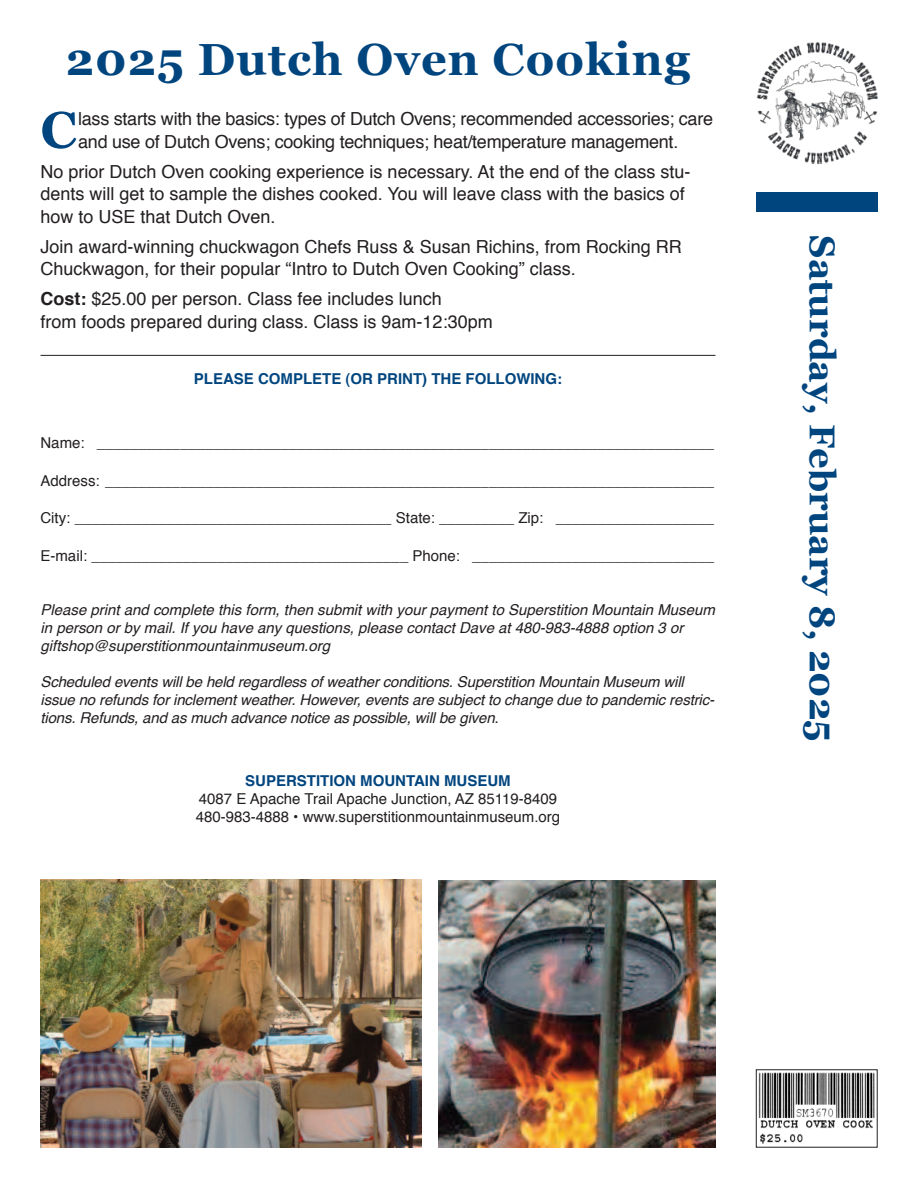
<style>
.page{position:relative;width:918px;height:1188px;background:#fff}
.page>*{position:absolute;margin:0;border:0;box-sizing:border-box;transform-origin:0 0}
.t1{font:700 51px "Georgia";color:#01457f}
.t2{font:700 45px "Georgia";letter-spacing:.025em;color:#01457f}
.t3{font:700 36px "Georgia";color:#01457f}
.t4{font:18px/22.5px "Helvetica";color:#231f20}
.t5{font:italic 15px/18px "Helvetica";letter-spacing:-.01em;color:#231f20}
.t6{font:15px/18px "Helvetica";color:#231f20}
.t7{font:700 15px "Helvetica";color:#01457f}
.s1{font-weight:700}
</style>
<div class="page">
<div style="left:756px;top:192px;width:122px;height:20px;background:#01457f"></div>
<img style="left:756px;top:42px;width:121px;height:121px">
<hr style="left:40px;top:355px;width:676px;height:1px;background:#231f20">
<div style="left:756px;top:1070px;width:121px;height:77px;background:linear-gradient(to bottom,#e6e6e6,#fff)"></div>
<img style="left:759px;top:1072px;width:116px;height:73px">
<div style="left:756px;top:1069px;width:121px;height:78px;border:1px solid #231f20"></div>
<img style="left:40px;top:880px;width:381px;height:268px">
<img style="left:439px;top:880px;width:276px;height:267px">
<h2 class="t2" style="left:66px;top:33px;width:626px">2025 Dutch Oven Cooking</h2>
<h1 class="t1" style="left:40px;top:101px;width:38px">C</h1>
<p class="t4" style="left:78px;top:109px;width:636px">lass starts with the basics: types of Dutch Ovens; recommended accessories; care and use of Dutch Ovens; cooking techniques; heat/temperature management.</p>
<p class="t4" style="left:40px;top:162px;width:652px">No prior Dutch Oven cooking experience is necessary. At the end of the class stu&shy;dents will get to sample the dishes cooked. You will leave class with the basics of how to USE that Dutch Oven.</p>
<p class="t4" style="left:40px;top:237px;width:643px">Join award-winning chuckwagon Chefs Russ &amp; Susan Richins, from Rocking RR<br>Chuckwagon, for their popular “Intro to Dutch Oven Cooking” class.</p>
<p class="t4" style="left:40px;top:289px;width:454px"><span class="s1">COST:</span> $25.00 per person. Class fee includes lunch<br>from foods prepared during class. Class is 9am-12:30pm</p>
<p class="t7" style="left:194px;top:372px;width:370px">PLEASE COMPLETE (OR PRINT) THE FOLLOWING:</p>
<p class="t6" style="left:40px;top:435px;width:675px">Name: __________________________________________________________________________</p>
<p class="t6" style="left:41px;top:473px;width:675px">Address: _________________________________________________________________________</p>
<p class="t6" style="left:40px;top:510px;width:675px">City: ______________________________________ State: _________ Zip: ___________________</p>
<p class="t6" style="left:41px;top:548px;width:675px">E-mail: ______________________________________ Phone: _____________________________</p>
<p class="t5" style="left:41px;top:602px;width:676px">Please print and complete this form, then submit with your payment to Superstition Mountain Museum in person or by mail. If you have any questions, please contact Dave at 480-983-4888 option 3 or giftshop@superstitionmountainmuseum.org</p>
<p class="t5" style="left:41px;top:674px;width:674px">Scheduled events will be held regardless of weather conditions. Superstition Mountain Museum will issue no refunds for inclement weather. However, events are subject to change due to pandemic restric&shy;tions. Refunds, and as much advance notice as possible, will be given.</p>
<p class="t7" style="left:245px;top:774px;width:267px">SUPERSTITION MOUNTAIN MUSEUM</p>
<p class="t6" style="left:196px;top:791px;width:366px">4087 E Apache Trail Apache Junction, AZ 85119-8409<br>480-983-4888 • www.superstitionmountainmuseum.org</p>
<h3 class="t3" style="left:843px;top:235px;width:508px;rotate:90deg">Saturday, February 8, 2025</h3>
</div>
